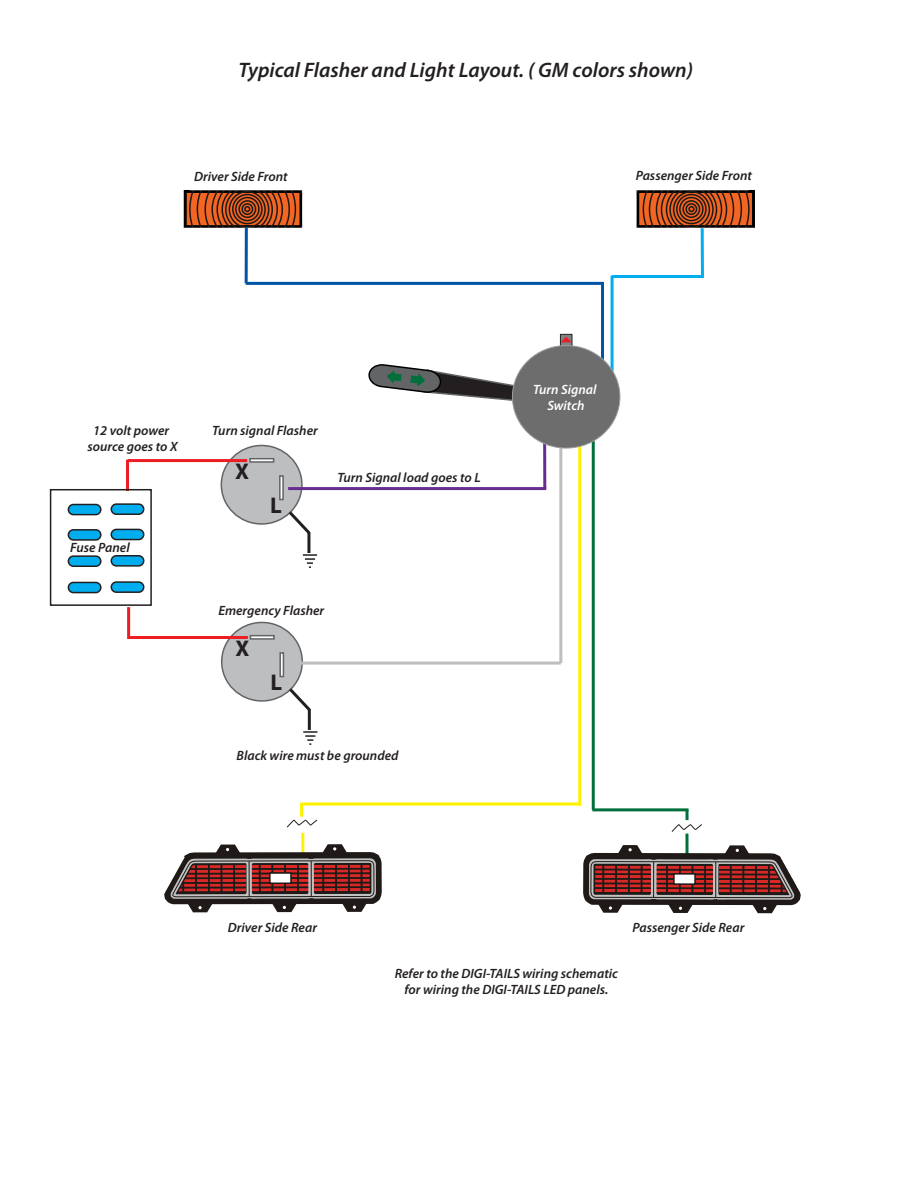
<style>
.page{position:relative;width:918px;height:1188px;background:#fff}
.page>*{position:absolute;margin:0;border:0;box-sizing:border-box;transform-origin:0 0}
.t1{font:700 22.8px "Myriad Pro";color:#231f20}
.t2{font:italic 600 21px "Myriad Pro";color:#231f20}
.t3{font:italic 600 13.5px/16.2px "Myriad Pro";color:#231f20;text-align:center}
.t4{font:italic 600 13.5px/16.2px "Myriad Pro";color:#fff;text-align:center}
</style>
<div class="page">
<svg style="left:685px;top:834px;width:4px;height:10px"></svg>
<hr style="left:301px;top:833px;width:3px;height:22px;background:#fff200">
<hr style="left:611px;top:276px;width:3px;height:121px;background:#00aeef">
<hr style="left:601px;top:282px;width:3px;height:132px;background:#0054a6">
<hr style="left:612px;top:275px;width:89px;height:3px;background:#00aeef">
<hr style="left:578px;top:435px;width:3px;height:371px;background:#fff200">
<hr style="left:592px;top:435px;width:3px;height:375px;background:#006f3b">
<hr style="left:559px;top:443px;width:3px;height:220px;background:#bcbec0">
<hr style="left:543px;top:440px;width:3px;height:49px;background:#662d91">
<hr style="left:126px;top:460px;width:3px;height:31px;background:#ed1d24">
<div style="left:560px;top:334px;width:12px;height:13px;background:#808285;border:1px solid #231f20"></div>
<svg style="left:368px;top:363px;width:157px;height:38px"></svg>
<div style="left:512px;top:346px;width:108px;height:102px;background:#6d6d6d;border-radius:50%"></div>
<svg style="left:560px;top:335px;width:12px;height:8px"></svg>
<div style="left:221px;top:445px;width:81px;height:79px;background:#bcbec0;border-radius:50%"></div>
<div style="left:221px;top:445px;width:82px;height:80px;border:2px solid #636466;border-radius:50%"></div>
<svg style="left:249px;top:458px;width:25px;height:5px"></svg>
<svg style="left:279px;top:475px;width:5px;height:25px"></svg>
<svg style="left:286px;top:508px;width:25px;height:29px"></svg>
<hr style="left:307px;top:532px;width:3px;height:21px;background:#231f20">
<svg style="left:303px;top:554px;width:14px;height:14px"></svg>
<div style="left:222px;top:622px;width:80px;height:79px;background:#bcbec0;border-radius:50%"></div>
<div style="left:221px;top:622px;width:82px;height:80px;border:2px solid #636466;border-radius:50%"></div>
<svg style="left:250px;top:635px;width:25px;height:5px"></svg>
<svg style="left:279px;top:652px;width:5px;height:25px"></svg>
<svg style="left:286px;top:685px;width:25px;height:29px"></svg>
<hr style="left:308px;top:709px;width:3px;height:21px;background:#231f20">
<svg style="left:303px;top:731px;width:14px;height:14px"></svg>
<div style="left:50px;top:489px;width:102px;height:117px;border:2px solid #231f20"></div>
<div style="left:111px;top:504px;width:33px;height:10px;background:#00aeef;border-radius:5px"></div>
<div style="left:111px;top:503px;width:33px;height:12px;border:2px solid #231f20;border-radius:5px"></div>
<div style="left:111px;top:529px;width:33px;height:11px;background:#00aeef;border-radius:5px"></div>
<div style="left:111px;top:529px;width:33px;height:11px;border:2px solid #231f20;border-radius:5px"></div>
<div style="left:111px;top:556px;width:33px;height:10px;background:#00aeef;border-radius:5px"></div>
<div style="left:111px;top:555px;width:33px;height:12px;border:2px solid #231f20;border-radius:5px"></div>
<div style="left:111px;top:582px;width:33px;height:10px;background:#00aeef;border-radius:5px"></div>
<div style="left:111px;top:581px;width:33px;height:12px;border:2px solid #231f20;border-radius:5px"></div>
<div style="left:68px;top:505px;width:33px;height:10px;background:#00aeef;border-radius:5px"></div>
<div style="left:68px;top:504px;width:34px;height:11px;border:2px solid #231f20;border-radius:5px"></div>
<div style="left:68px;top:530px;width:33px;height:10px;background:#00aeef;border-radius:5px"></div>
<div style="left:68px;top:529px;width:34px;height:12px;border:2px solid #231f20;border-radius:5px"></div>
<div style="left:68px;top:556px;width:33px;height:10px;background:#00aeef;border-radius:5px"></div>
<div style="left:68px;top:555px;width:34px;height:12px;border:2px solid #231f20;border-radius:5px"></div>
<div style="left:68px;top:582px;width:33px;height:11px;background:#00aeef;border-radius:5px"></div>
<div style="left:68px;top:582px;width:34px;height:11px;border:2px solid #231f20;border-radius:5px"></div>
<hr style="left:128px;top:459px;width:119px;height:3px;background:#ed1d24">
<hr style="left:127px;top:607px;width:3px;height:32px;background:#ed1d24">
<hr style="left:128px;top:636px;width:120px;height:3px;background:#ed1d24">
<hr style="left:288px;top:487px;width:258px;height:3px;background:#662d91">
<hr style="left:288px;top:662px;width:273px;height:3px;background:#bcbec0">
<svg style="left:164px;top:843px;width:218px;height:70px"></svg>
<hr style="left:249px;top:861px;width:1px;height:36px;background:#1f1a17">
<hr style="left:311px;top:861px;width:1px;height:36px;background:#1f1a17">
<hr style="left:592px;top:808px;width:97px;height:3px;background:#006f3b">
<svg style="left:583px;top:844px;width:218px;height:70px"></svg>
<hr style="left:715px;top:862px;width:1px;height:36px;background:#1f1a17">
<hr style="left:653px;top:862px;width:1px;height:36px;background:#1f1a17">
<svg style="left:637px;top:190px;width:118px;height:38px;background:#9a451d"></svg>
<div style="left:685px;top:203px;width:12px;height:12px;border:2px solid #1f1a17;border-radius:50%"></div>
<div style="left:682px;top:200px;width:18px;height:18px;border:2px solid #1f1a17;border-radius:50%"></div>
<div style="left:679px;top:197px;width:25px;height:24px;border:2px solid #1f1a17;border-radius:50%"></div>
<div style="left:673px;top:191px;width:37px;height:37px;border:2px solid #1f1a17;border-radius:50%"></div>
<div style="left:666px;top:184px;width:51px;height:51px;border:2px solid #1f1a17;border-radius:50%"></div>
<div style="left:656px;top:174px;width:71px;height:71px;border:2px solid #1f1a17;border-radius:50%"></div>
<div style="left:661px;top:179px;width:61px;height:61px;border:2px solid #1f1a17;border-radius:50%"></div>
<div style="left:669px;top:187px;width:45px;height:45px;border:2px solid #1f1a17;border-radius:50%"></div>
<div style="left:676px;top:194px;width:31px;height:30px;border:2px solid #1f1a17;border-radius:50%"></div>
<div style="left:688px;top:206px;width:7px;height:6px;border:2px solid #1f1a17;border-radius:50%"></div>
<div style="left:630px;top:149px;width:119px;height:41px;background:#fff"></div>
<div style="left:635px;top:228px;width:120px;height:41px;background:#fff"></div>
<div style="left:629px;top:190px;width:8px;height:41px;background:#fff;border:2px solid #fff"></div>
<svg style="left:184px;top:190px;width:118px;height:38px;background:#9a451d"></svg>
<div style="left:241px;top:203px;width:12px;height:12px;border:2px solid #1f1a17;border-radius:50%"></div>
<div style="left:238px;top:200px;width:18px;height:18px;border:2px solid #1f1a17;border-radius:50%"></div>
<div style="left:235px;top:197px;width:25px;height:24px;border:2px solid #1f1a17;border-radius:50%"></div>
<div style="left:229px;top:191px;width:37px;height:37px;border:2px solid #1f1a17;border-radius:50%"></div>
<div style="left:221px;top:184px;width:52px;height:51px;border:2px solid #1f1a17;border-radius:50%"></div>
<div style="left:211px;top:174px;width:72px;height:71px;border:2px solid #1f1a17;border-radius:50%"></div>
<div style="left:216px;top:179px;width:62px;height:61px;border:2px solid #1f1a17;border-radius:50%"></div>
<div style="left:225px;top:187px;width:44px;height:45px;border:2px solid #1f1a17;border-radius:50%"></div>
<div style="left:232px;top:194px;width:31px;height:30px;border:2px solid #1f1a17;border-radius:50%"></div>
<svg style="left:244px;top:206px;width:6px;height:6px"></svg>
<div style="left:190px;top:149px;width:119px;height:41px;background:#fff"></div>
<div style="left:184px;top:228px;width:119px;height:41px;background:#fff"></div>
<div style="left:302px;top:190px;width:8px;height:41px;background:#fff;border:2px solid #fff"></div>
<hr style="left:246px;top:282px;width:357px;height:3px;background:#0054a6">
<hr style="left:245px;top:227px;width:3px;height:56px;background:#0054a6">
<hr style="left:701px;top:228px;width:3px;height:50px;background:#00aeef">
<svg style="left:302px;top:802px;width:278px;height:4px"></svg>
<svg style="left:286px;top:819px;width:32px;height:9px"></svg>
<hr style="left:300px;top:803px;width:3px;height:14px;background:#fff200">
<svg style="left:671px;top:810px;width:31px;height:22px"></svg>
<p class="t2" style="left:238px;top:56px;width:456px">Typical Flasher and Light Layout. ( GM colors shown)</p>
<p class="t3" style="left:194px;top:168px;width:95px">Driver Side Front</p>
<p class="t3" style="left:636px;top:167px;width:118px">Passenger Side Front</p>
<p class="t3" style="left:87px;top:422px;width:91px">12 volt power source goes to X</p>
<p class="t3" style="left:70px;top:539px;width:61px">Fuse Panel</p>
<p class="t3" style="left:212px;top:422px;width:107px">Turn signal Flasher</p>
<p class="t1" style="left:235px;top:456px;width:15px">X</p>
<p class="t1" style="left:270px;top:490px;width:13px">L</p>
<p class="t3" style="left:338px;top:469px;width:145px">Turn Signal load goes to L</p>
<p class="t3" style="left:218px;top:602px;width:107px">Emergency Flasher</p>
<p class="t1" style="left:236px;top:633px;width:15px">X</p>
<p class="t1" style="left:271px;top:667px;width:13px">L</p>
<p class="t3" style="left:237px;top:747px;width:164px">Black wire must be grounded</p>
<p class="t4" style="left:533px;top:381px;width:65px">Turn Signal<br>Switch</p>
<p class="t3" style="left:228px;top:919px;width:91px">Driver Side Rear</p>
<p class="t3" style="left:632px;top:919px;width:113px">Passenger Side Rear</p>
<p class="t3" style="left:395px;top:965px;width:225px">Refer to the DIGI-TAILS wiring schematic for wiring the DIGI-TAILS LED panels.</p>
</div>
